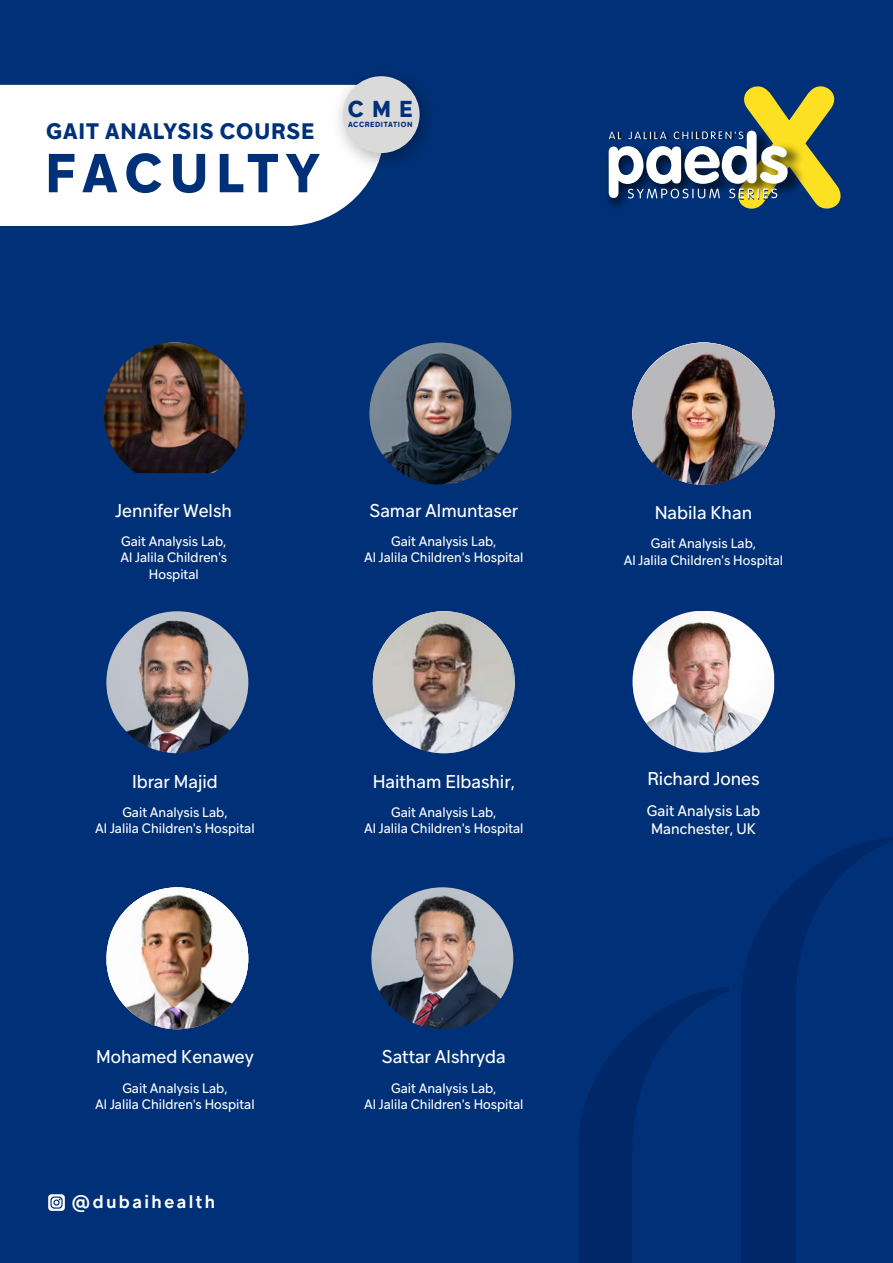
<style>
.page{position:relative;width:893px;height:1263px;background:#003178}
.page>*{position:absolute;margin:0;border:0;box-sizing:border-box;transform-origin:0 0}
.t1{font:700 54px "Guillon";letter-spacing:.135em;color:#003178}
.t2{font:700 22.65px "Guillon";color:#003178}
.t3{font:700 22.05px "Guillon";letter-spacing:.04em;color:#003178}
.t4{font:18.3px "Guillon";color:#fff}
.t5{font:600 18px "Guillon";letter-spacing:.14em;color:#fff}
.t6{font:15px/18px "Guillon";color:#fff}
.t7{font:13.5px/16.2px "Guillon";color:#fff;text-align:center}
.t8{font:700 7.35px "Guillon";letter-spacing:.08em;color:#003178}
</style>
<div class="page">
<img style="left:104px;top:342px;width:142px;height:131px">
<svg style="left:609px;top:86px;width:232px;height:123px"></svg>
<div style="left:0;top:85px;width:369px;height:141px;background:#fff"></div>
<svg style="left:578px;top:987px;width:152px;height:276px"></svg>
<svg style="left:741px;top:837px;width:152px;height:426px"></svg>
<img style="left:324px;top:76px;width:104px;height:105px">
<div style="left:343px;top:76px;width:77px;height:77px;background:#dadada;border-radius:50%"></div>
<svg style="left:48px;top:1194px;width:17px;height:17px"></svg>
<img style="left:371px;top:887px;width:142px;height:142px;border-radius:71px">
<img style="left:106px;top:611px;width:142px;height:142px;border-radius:71px">
<div style="left:436px;top:611px;width:17px;height:12px;background:#57749e"></div>
<img style="left:373px;top:611px;width:142px;height:142px;border-radius:71px">
<img style="left:632px;top:611px;width:142px;height:142px">
<img style="left:369px;top:342px;width:142px;height:142px;border-radius:71px">
<img style="left:633px;top:344px;width:141px;height:141px">
<img style="left:633px;top:343px;width:141px;height:142px;border-radius:71px">
<img style="left:107px;top:887px;width:141px;height:142px">
<h3 class="t3" style="left:46px;top:117px;width:270px">GAIT ANALYSIS COURSE</h3>
<h1 class="t1" style="left:45px;top:139px;width:276px">FACULTY</h1>
<h2 class="t2" style="left:348px;top:95px;width:66px">CME</h2>
<p class="t8" style="left:348px;top:120px;width:66px">ACCREDITATION</p>
<h3 class="t4" style="left:116px;top:499px;width:118px">Jennifer Welsh</h3>
<p class="t7" style="left:120px;top:533px;width:108px">Gait Analysis Lab,<br>Al Jalila Children's<br>Hospital</p>
<h3 class="t4" style="left:132px;top:770px;width:87px">Ibrar Majid</h3>
<p class="t7" style="left:95px;top:804px;width:161px">Gait Analysis Lab,<br>Al Jalila Children's Hospital</p>
<h3 class="t4" style="left:96px;top:1046px;width:159px">Mohamed Kenawey</h3>
<p class="t7" style="left:95px;top:1079px;width:161px">Gait Analysis Lab,<br>Al Jalila Children's Hospital</p>
<h3 class="t5" style="left:72px;top:1190px;width:145px">@dubaihealth</h3>
<h3 class="t4" style="left:369px;top:499px;width:150px">Samar Almuntaser</h3>
<p class="t7" style="left:364px;top:533px;width:161px">Gait Analysis Lab,<br>Al Jalila Children's Hospital</p>
<h3 class="t4" style="left:373px;top:770px;width:144px">Haitham Elbashir,</h3>
<p class="t7" style="left:364px;top:804px;width:161px">Gait Analysis Lab,<br>Al Jalila Children's Hospital</p>
<h3 class="t4" style="left:382px;top:1046px;width:126px">Sattar Alshryda</h3>
<p class="t7" style="left:364px;top:1079px;width:161px">Gait Analysis Lab,<br>Al Jalila Children's Hospital</p>
<h3 class="t4" style="left:655px;top:501px;width:99px">Nabila Khan</h3>
<p class="t7" style="left:624px;top:535px;width:161px">Gait Analysis Lab,<br>Al Jalila Children's Hospital</p>
<h3 class="t4" style="left:647px;top:767px;width:114px">Richard Jones</h3>
<p class="t6" style="left:647px;top:801px;width:115px">Gait Analysis Lab<br>Manchester, UK</p>
</div>
